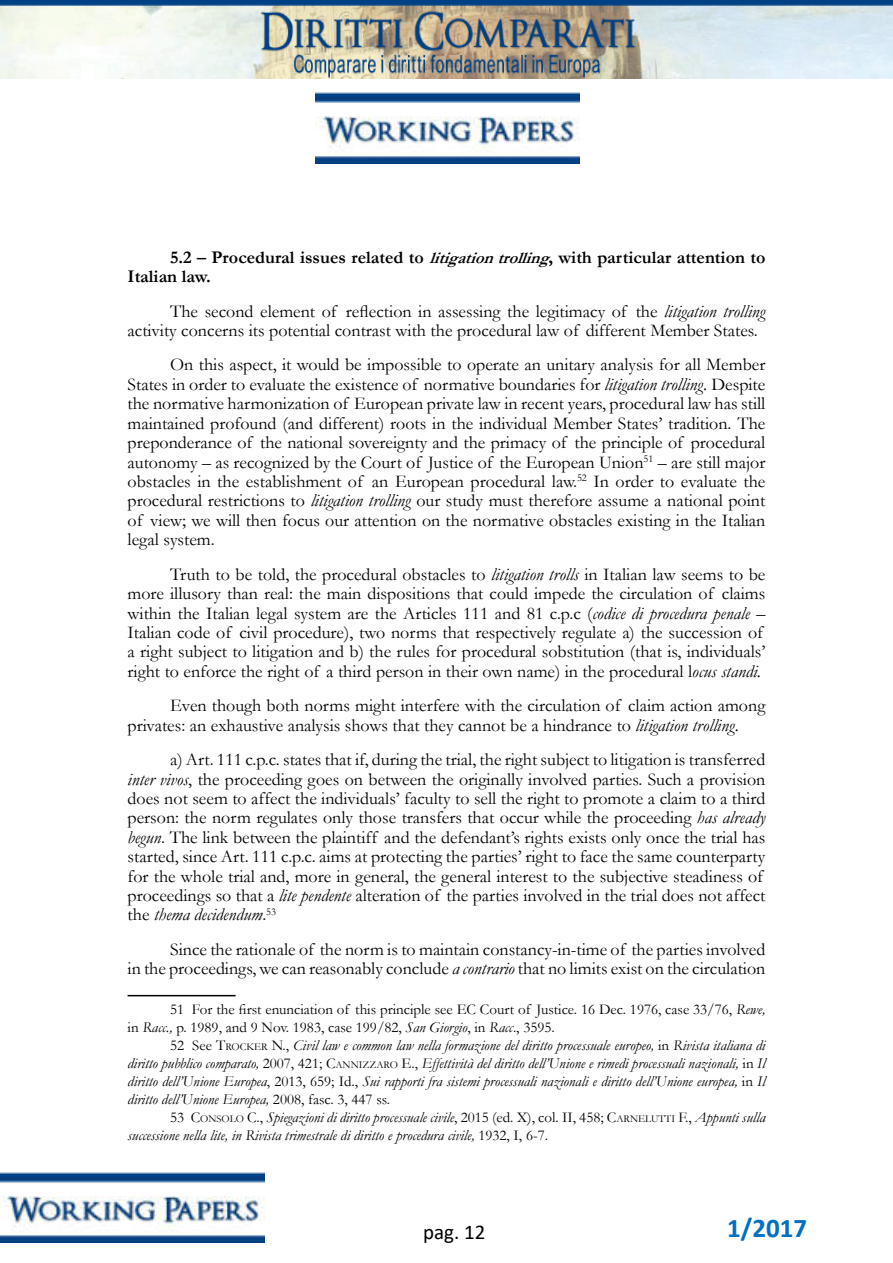
<style>
.page{position:relative;width:893px;height:1263px;background:#fff}
.page>*{position:absolute;margin:0;border:0;box-sizing:border-box;transform-origin:0 0}
.t1{font:700 27px "Calibri";color:#0070c0}
.t2{font:21px "Calibri";color:#000}
.t3{font:18px/19.4px "Garamond";color:#000}
.t4{font:700 18px/19.4px "Garamond";color:#000}
.t5{font:italic 15px/18px "Garamond";color:#000;text-align:justify}
.t6{font:15px/18px "Garamond";color:#000}
.s1{font-style:italic;font-size:16.5px}
.s2{font-style:italic}
.s3{font-style:normal}
.s4{font-style:normal;font-size:10.5px}
</style>
<div class="page">
<img style="left:0;top:0;width:893px;height:79px">
<img style="left:316px;top:92px;width:264px;height:71px">
<img style="left:0;top:1172px;width:264px;height:71px">
<hr style="left:128px;top:995px;width:108px;height:1px;background:#000">
<p class="t4" style="left:128px;top:249px;width:639px;text-indent:43px">5.2 – Procedural issues related to <span class="s1">litigationtrolling</span>, with particular attention to<br>Italian law.</p>
<p class="t3" style="left:128px;top:301px;width:639px;text-indent:43px">The second element of reflection in assessing the legitimacy of the <span class="s2">litigation trolling </span>activity concerns its potential contrast with the procedural law of different Member States.</p>
<p class="t3" style="left:128px;top:355px;width:639px;text-align:justify;text-indent:43px">On this aspect, it would be impossible to operate an unitary analysis for all Member States in order to evaluate the existence of normative boundaries for <span class="s2">litigation trolling.</span> Despite the normative harmonization of European private law in recent years, procedural law has still maintained profound (and different) roots in the individual Member States’ tradition. The preponderance of the national sovereignty and the primacy of the principle of procedural autonomy – as recognized by the Court of Justice of the European Union<sup>51</sup> – are still major obstacles in the establishment of an European procedural law.<sup>52</sup> In order to evaluate the procedural restrictions to <span class="s2">litigation trolling</span> our study must therefore assume a national point of view; we will then focus our attention on the normative obstacles existing in the Italian legal system.</p>
<p class="t3" style="left:128px;top:564px;width:639px;text-indent:43px">Truth to be told, the procedural obstacles to <span class="s2">litigation trolls</span> in Italian law seems to be more illusory than real: the main dispositions that could impede the circulation of claims within the Italian legal system are the Articles 111 and 81 c.p.c (<span class="s2">codice di procedura penale</span> – Italian code of civil procedure), two norms that respectively regulate a) the succession of a right subject to litigation and b) the rules for procedural sobstitution (that is, individuals’ right to enforce the right of a third person in their own name) in the procedural l<span class="s2">ocus standi.</span></p>
<p class="t3" style="left:128px;top:695px;width:639px;text-indent:43px">Even though both norms might interfere with the circulation of claim action among privates: an exhaustive analysis shows that they cannot be a hindrance to <span class="s2">litigation trolling.</span></p>
<p class="t3" style="left:128px;top:749px;width:639px;text-indent:43px">a) Art. 111 c.p.c. states that if, during the trial, the right subject to litigation is transferred <span class="s2">inter vivos</span>, the proceeding goes on between the originally involved parties. Such a provision does not seem to affect the individuals’ faculty to sell the right to promote a claim to a third person: the norm regulates only those transfers that occur while the proceeding <span class="s2">has already begun</span>. The link between the plaintiff and the defendant’s rights exists only once the trial has started, since Art. 111 c.p.c. aims at protecting the parties’ right to face the same counterparty for the whole trial and, more in general, the general interest to the subjective steadiness of proceedings so that a <span class="s2">lite pendente</span> alteration of the parties involved in the trial does not affect the <span class="s2">thema decidendum</span>.<sup>53</sup></p>
<p class="t3" style="left:128px;top:939px;width:639px;text-align:right">Since the rationale of the norm is to maintain constancy-in-time of the parties involved<br>in the proceedings, we can reasonably conclude <span class="s2">a contrario</span> that no limits exist on the circulation</p>
<p class="t6" style="left:128px;top:999px;width:639px;text-indent:43px">51 For the first enunciation of this principle see EC Court of Justice. 16 Dec. 1976, case 33/76, <span class="s2">Rewe, </span>in <span class="s2">Racc.,</span> p. 1989, and 9 Nov. 1983, case 199/82, <span class="s2">San Giorgio</span>, in <span class="s2">Racc</span>., 3595.</p>
<p class="t5" style="left:128px;top:1035px;width:639px;text-indent:43px"><span class="s3">52 See</span> <span class="s3">T</span><span class="s4">ROCKER</span> <span class="s3">N.</span><span class="s3">,</span> Civil law e common law nella formazione del diritto processuale europeo, <span class="s3">in</span> Rivista italiana di diritto pubblico comparato, <span class="s3">2007, 421</span><span class="s3">; C</span><span class="s4">ANNIZZARO</span> <span class="s3">E</span><span class="s3">.,</span> Effettività del diritto dell’Unione e rimedi processuali nazionali, <span class="s3">in</span> Il diritto dell’Unione Europea<span class="s3">, 2013, 659; Id.,</span> Sui rapporti fra sistemi processuali nazionali e diritto dell’Unione europea, <span class="s3">in</span> Il diritto dell’Unione Europea, <span class="s3">2008, fasc. 3, 447 ss.</span></p>
<p class="t5" style="left:128px;top:1107px;width:639px;text-indent:43px"><span class="s3">53</span> <span class="s3">C</span><span class="s4">ONSOLO</span> <span class="s3">C.,</span> Spiegazioni di diritto processuale civile<span class="s3">, 2015 (ed. X), col. II, 458;</span> <span class="s3">C</span><span class="s4">ARNELUTTI</span> <span class="s3">F.,</span> Appunti sulla successione nella lite, in Rivista trimestrale di diritto e procedura civile, <span class="s3">1932, I, 6-7.</span></p>
<p class="t2" style="left:423px;top:1225px;width:64px">pag. 12</p>
<h1 class="t1" style="left:727px;top:1218px;width:82px">1/2017</h1>
</div>
